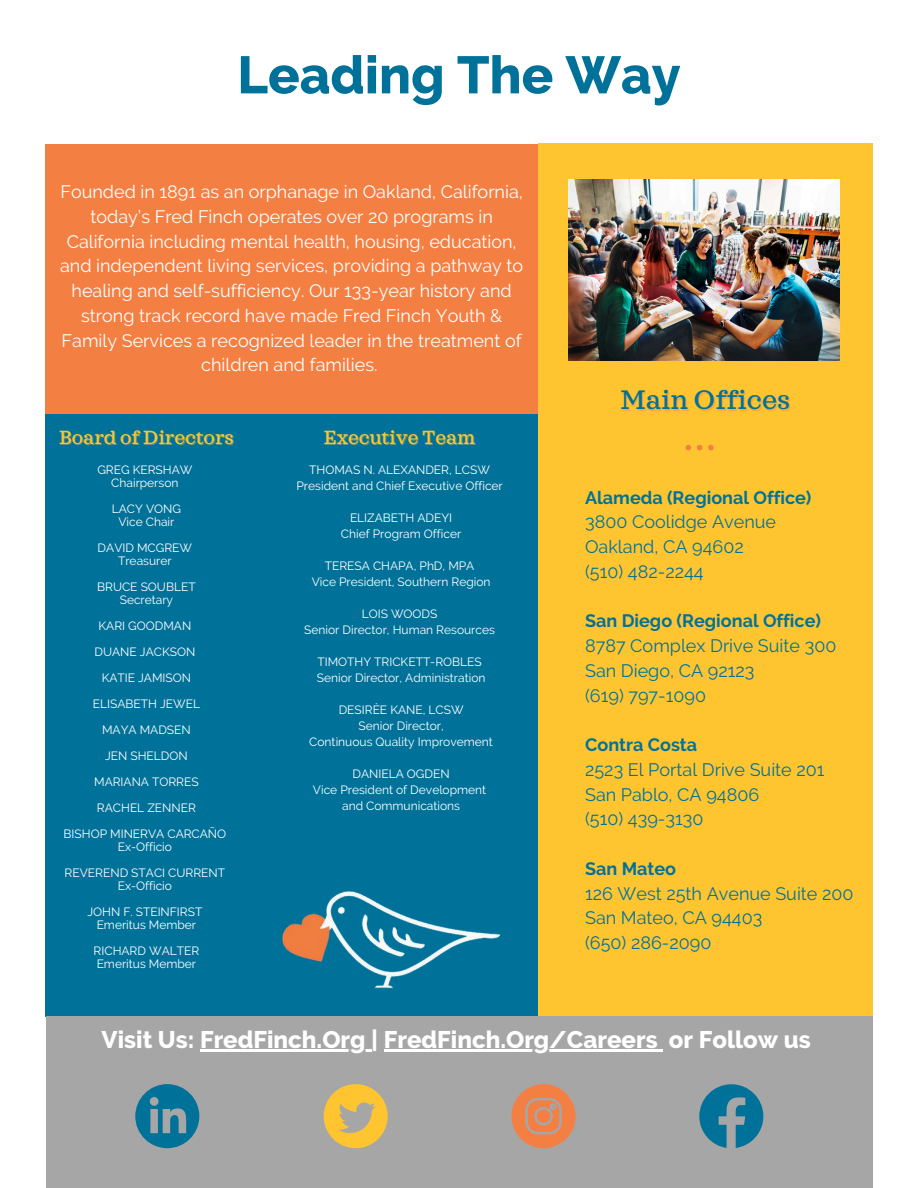
<style>
.page{position:relative;width:918px;height:1188px;background:#fff}
.page>*{position:absolute;margin:0;border:0;box-sizing:border-box;transform-origin:0 0}
.t1{font:800 52.5px "Raleway";color:#007299}
.t2{font:500 27.3px "Sagona";color:#007299}
.t3{font:800 24px "Raleway";color:#fff}
.t4{font:500 19.5px "Sagona";color:#ffc531}
.t5{font:18px/24.8px "Raleway";color:#fff;text-align:center}
.t6{font:18px/24.8px "Raleway";color:#007299}
.t7{font:12px/16px "Raleway";color:#fff;text-align:center}
.s1{font-weight:700}
</style>
<div class="page">
<div style="left:46px;top:144px;width:826px;height:270px;background:#f47f43"></div>
<div style="left:46px;top:414px;width:825px;height:603px;background:#007299"></div>
<div style="left:538px;top:144px;width:334px;height:872px;background:#ffc531"></div>
<div style="left:46px;top:1017px;width:826px;height:171px;background:#a6a6a6"></div>
<svg style="left:699px;top:1084px;width:64px;height:64px"></svg>
<svg style="left:324px;top:1084px;width:64px;height:64px"></svg>
<svg style="left:511px;top:1084px;width:65px;height:64px"></svg>
<svg style="left:686px;top:445px;width:28px;height:5px"></svg>
<img style="left:282px;top:891px;width:219px;height:98px">
<img style="left:568px;top:179px;width:271px;height:181px">
<svg style="left:135px;top:1084px;width:64px;height:64px"></svg>
<hr style="left:200px;top:1050px;width:171px;height:2px;background:#fff">
<hr style="left:384px;top:1050px;width:274px;height:2px;background:#fff">
<p class="t1" style="left:237px;top:44px;width:445px">Leading The Way</p>
<p class="t5" style="left:60px;top:179px;width:465px">Founded in 1891 as an orphanage in Oakland, California, today’s Fred Finch operates over 20 programs in California including mental health, housing, education, and independent living services, providing a pathway to healing and self-sufficiency. Our 133-year history and strong track record have made Fred Finch Youth &amp; Family Services a recognized leader in the treatment of children and families.</p>
<p class="t4" style="left:59px;top:429px;width:176px">Board of Directors</p>
<p class="t4" style="left:324px;top:429px;width:153px">Executive Team</p>
<h5 class="t7" style="left:97px;top:462px;width:97px">GREG KERSHAW</h5>
<h4 class="t7" style="left:111px;top:475px;width:69px">Chairperson</h4>
<h4 class="t7" style="left:112px;top:501px;width:71px">LACY VONG</h4>
<p class="t7" style="left:118px;top:514px;width:58px">Vice Chair</p>
<p class="t7" style="left:98px;top:540px;width:96px">DAVID MCGREW</p>
<p class="t7" style="left:118px;top:553px;width:55px">Treasurer</p>
<p class="t7" style="left:97px;top:579px;width:100px">BRUCE SOUBLET</p>
<p class="t7" style="left:120px;top:592px;width:55px">Secretary</p>
<p class="t7" style="left:99px;top:618px;width:94px">KARI GOODMAN</p>
<p class="t7" style="left:95px;top:644px;width:102px">DUANE JACKSON</p>
<p class="t7" style="left:102px;top:670px;width:91px">KATIE JAMISON</p>
<h6 class="t7" style="left:93px;top:696px;width:109px">ELISABETH JEWEL</h6>
<h6 class="t7" style="left:102px;top:722px;width:90px">MAYA MADSEN</h6>
<h6 class="t7" style="left:105px;top:748px;width:84px">JEN SHELDON</h6>
<h6 class="t7" style="left:94px;top:774px;width:106px">MARIANA TORRES</h6>
<h6 class="t7" style="left:97px;top:800px;width:100px">RACHEL ZENNER</h6>
<h6 class="t7" style="left:64px;top:826px;width:164px">BISHOP MINERVA CARCAÑO</h6>
<h6 class="t7" style="left:118px;top:839px;width:56px">Ex-Officio</h6>
<h6 class="t7" style="left:65px;top:865px;width:162px">REVEREND STACI CURRENT</h6>
<p class="t7" style="left:118px;top:878px;width:56px">Ex-Officio</p>
<p class="t7" style="left:87px;top:904px;width:116px">JOHN F. STEINFIRST</p>
<p class="t7" style="left:97px;top:917px;width:101px">Emeritus Member</p>
<p class="t7" style="left:94px;top:943px;width:107px">RICHARD WALTER</p>
<p class="t7" style="left:97px;top:956px;width:101px">Emeritus Member</p>
<p class="t7" style="left:296px;top:462px;width:208px">THOMAS N. ALEXANDER, LCSW<br>President and Chief Executive Officer</p>
<p class="t7" style="left:341px;top:510px;width:122px">ELIZABETH ADEYI<br>Chief Program Officer</p>
<p class="t7" style="left:312px;top:558px;width:180px">TERESA CHAPA, PhD, MPA<br>Vice President, Southern Region</p>
<p class="t7" style="left:304px;top:606px;width:192px">LOIS WOODS<br>Senior Director, Human Resources</p>
<p class="t7" style="left:317px;top:654px;width:170px;text-align:left">TIMOTHY TRICKETT-ROBLES<br>Senior Director, Administration</p>
<p class="t7" style="left:309px;top:702px;width:185px">DESIRÈE KANE, LCSW<br>Senior Director,<br>Continuous Quality Improvement</p>
<p class="t7" style="left:313px;top:766px;width:175px">DANIELA OGDEN<br>Vice President of Development and Communications</p>
<p class="t2" style="left:620px;top:389px;width:171px">Main Offices</p>
<h2 class="t6" style="left:585px;top:485px;width:228px"><span class="s1">Alameda (Regional Office)<br></span>3800 Coolidge Avenue<br>Oakland, CA 94602<br>(510) 482-2244</h2>
<h5 class="t6" style="left:585px;top:609px;width:253px"><span class="s1">San Diego (Regional Office)<br></span>8787 Complex Drive Suite 300<br>San Diego, CA 92123<br>(619) 797-1090</h5>
<h5 class="t6" style="left:585px;top:732px;width:241px"><span class="s1">Contra Costa<br></span>2523 El Portal Drive Suite 201<br>San Pablo, CA 94806<br>(510) 439-3130</h5>
<h5 class="t6" style="left:585px;top:856px;width:270px"><span class="s1">San Mateo<br></span>126 West 25th Avenue Suite 200<br>San Mateo, CA 94403<br>(650) 286-2090</h5>
<h3 class="t3" style="left:102px;top:1025px;width:711px">Visit Us: FredFinch.Org | FredFinch.Org/Careers or Follow us</h3>
</div>
